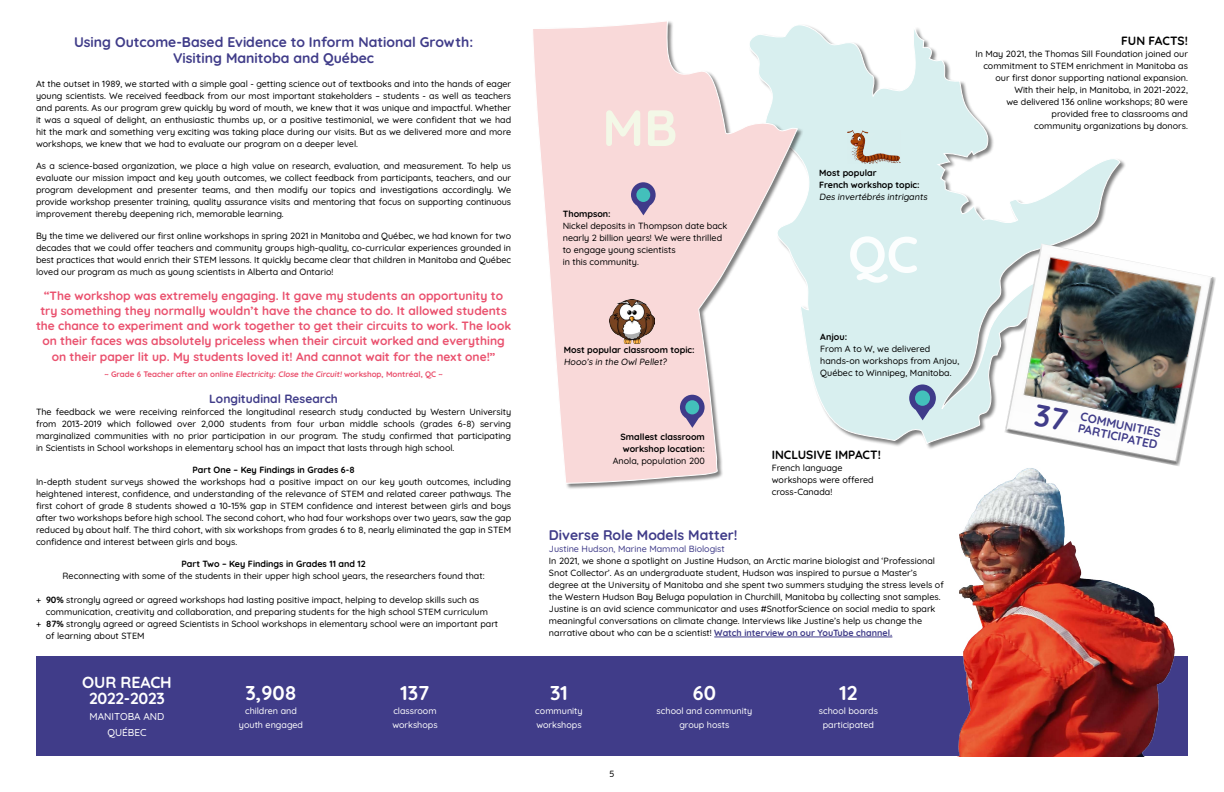
<style>
.page{position:relative;width:1224px;height:792px;background:#fff}
.page>*{position:absolute;margin:0;border:0;box-sizing:border-box;transform-origin:0 0}
.t1{font:700 51px "Quicksand";color:#fcfefe}
.t2{font:700 51px "Quicksand";color:#f3f8e7}
.t3{font:700 20px "Quicksand";color:#fff}
.t4{font:700 16px "Quicksand";letter-spacing:-.01em;color:#fff}
.t5{font:700 14px "Quicksand";color:#403c89}
.t6{font:700 12px/15.2px "Quicksand";color:#ea516e;text-align:center}
.t7{font:700 12px "Quicksand";color:#403c89}
.t8{font:700 12px "Quicksand";color:#000}
.t9{font:500 10px "Quicksand";color:#fff}
.t10{font:500 9px/12px "Quicksand";color:#000;text-align:justify}
.t11{font:700 9px/12px "Quicksand";color:#000}
.t12{font:500 9px "Quicksand";color:#fff}
.t13{font:700 9px "Quicksand";color:#403c89}
.t14{font:500 9px "Quicksand";color:#403c89}
.t15{font:700 8px "Quicksand";color:#ea516e}
.s1{font-weight:700}
.s2{font-weight:500}
.s3{font-weight:500;color:#000}
</style>
<div class="page">
<div style="left:36px;top:657px;width:1152px;height:99px;background:#403c89"></div>
<svg style="left:804px;top:25px;width:317px;height:420px"></svg>
<img style="left:848px;top:130px;width:52px;height:33px">
<svg style="left:909px;top:384px;width:27px;height:36px"></svg>
<div style="left:915px;top:390px;width:15px;height:16px;background:#43c0bb;border-radius:50%"></div>
<img style="left:1004px;top:243px;width:212px;height:223px">
<div style="left:532px;top:20px;width:272px;height:470px;background:#000;opacity:.5"></div>
<svg style="left:532px;top:20px;width:267px;height:464px"></svg>
<img style="left:927px;top:465px;width:247px;height:291px">
<hr style="left:714px;top:637px;width:178px;height:1px;background:#403c89">
<svg style="left:680px;top:395px;width:25px;height:33px"></svg>
<div style="left:685px;top:400px;width:14px;height:14px;background:#43c0bb;border-radius:50%"></div>
<img style="left:609px;top:300px;width:45px;height:44px">
<svg style="left:631px;top:182px;width:25px;height:33px"></svg>
<div style="left:636px;top:188px;width:14px;height:14px;background:#43c0bb;border-radius:50%"></div>
<svg style="left:1034px;top:404px;width:34px;height:27px"></svg>
<p class="t5" style="left:74px;top:31px;width:401px">Using Outcome-Based Evidence to Inform National Growth:</p>
<p class="t5" style="left:173px;top:47px;width:203px">Visiting Manitoba and Québec</p>
<p class="t10" style="left:36px;top:77px;width:477px">At the outset in 1989, we started with a simple goal - getting science out of textbooks and into the hands of eager young scientists. We received feedback from our most important stakeholders – students - as well as teachers and parents. As our program grew quickly by word of mouth, we knew that it was unique and impactful. Whether it was a squeal of delight, an enthusiastic thumbs up, or a positive testimonial, we were confident that we had hit the mark and something very exciting was taking place during our visits. But as we delivered more and more workshops, we knew that we had to evaluate our program on a deeper level.</p>
<p class="t10" style="left:36px;top:159px;width:477px">As a science-based organization, we place a high value on research, evaluation, and measurement. To help us evaluate our mission impact and key youth outcomes, we collect feedback from participants, teachers, and our program development and presenter teams, and then modify our topics and investigations accordingly. We provide workshop presenter training, quality assurance visits and mentoring that focus on supporting continuous</p>
<p class="t10" style="left:36px;top:207px;width:249px">improvement thereby deepening rich, memorable learning.</p>
<p class="t10" style="left:36px;top:229px;width:477px">By the time we delivered our first online workshops in spring 2021 in Manitoba and Québec, we had known for two decades that we could offer teachers and community groups high-quality, co-curricular experiences grounded in best practices that would enrich their STEM lessons. It quickly became clear that children in Manitoba and Québec loved our program as much as young scientists in Alberta and Ontario!</p>
<p class="t6" style="left:36px;top:287px;width:477px">“The workshop was extremely engaging. It gave my students an opportunity to try something they normally wouldn’t have the chance to do. It allowed students the chance to experiment and work together to get their circuits to work. The look on their faces was absolutely priceless when their circuit worked and everything on their paper lit up. My students loved it! And cannot wait for the next one!”</p>
<p class="t15" style="left:104px;top:368px;width:340px">~ Grade 6 Teacher after an online Electricity: Close the Circuit! workshop, Montréal, QC ~</p>
<p class="t7" style="left:209px;top:389px;width:130px">Longitudinal Research</p>
<p class="t10" style="left:36px;top:405px;width:477px">The feedback we were receiving reinforced the longitudinal research study conducted by Western University</p>
<p class="t10" style="left:36px;top:417px;width:477px">from 2013-2019 which followed over 2,000 students from four urban middle schools (grades 6-8) serving marginalized communities with no prior participation in our program. The study confirmed that participating in Scientists in School workshops in elementary school has an impact that lasts through high school.</p>
<p class="t11" style="left:193px;top:463px;width:164px">Part One – Key Findings in Grades 6-8</p>
<p class="t10" style="left:36px;top:475px;width:477px">In-depth student surveys showed the workshops had a positive impact on our key youth outcomes, including heightened interest, confidence, and understanding of the relevance of STEM and related career pathways. The first cohort of grade 8 students showed a 10-15% gap in STEM confidence and interest between girls and boys after two workshops before high school. The second cohort, who had four workshops over two years, saw the gap reduced by about half. The third cohort, with six workshops from grades 6 to 8, nearly eliminated the gap in STEM confidence and interest between girls and boys.</p>
<p class="t11" style="left:182px;top:557px;width:186px">Part Two – Key Findings in Grades 11 and 12</p>
<p class="t10" style="left:63px;top:569px;width:424px">Reconnecting with some of the students in their upper high school years, the researchers found that:</p>
<p class="t10" style="left:36px;top:593px;width:445px">+ <span class="s1">90%</span> strongly agreed or agreed workshops had lasting positive impact, helping to develop skills such as</p>
<p class="t10" style="left:46px;top:605px;width:444px">communication, creativity and collaboration, and preparing students for the high school STEM curriculum</p>
<p class="t10" style="left:36px;top:617px;width:464px">+ <span class="s1">87%</span> strongly agreed or agreed Scientists in School workshops in elementary school were an important part</p>
<p class="t10" style="left:46px;top:629px;width:100px">of learning about STEM</p>
<p class="t4" style="left:82px;top:670px;width:91px">OUR REACH</p>
<p class="t4" style="left:89px;top:686px;width:77px">2022-2023</p>
<p class="t9" style="left:90px;top:709px;width:76px">MANITOBA AND</p>
<p class="t9" style="left:107px;top:725px;width:41px">QUÉBEC</p>
<p class="t3" style="left:246px;top:678px;width:52px">3,908</p>
<p class="t12" style="left:245px;top:704px;width:53px">children and</p>
<p class="t12" style="left:239px;top:718px;width:66px">youth engaged</p>
<p class="t3" style="left:400px;top:678px;width:31px">137</p>
<p class="t12" style="left:393px;top:704px;width:45px">classroom</p>
<p class="t12" style="left:392px;top:718px;width:47px">workshops</p>
<p class="t2" style="left:602px;top:88px;width:77px">MB</p>
<p class="t11" style="left:563px;top:207px;width:50px">Thompson:</p>
<p class="t10" style="left:563px;top:219px;width:166px;text-align:left">Nickel deposits in Thompson date back nearly 2 billion years! We were thrilled to engage young scientists<br>in this community.</p>
<p class="t11" style="left:819px;top:166px;width:59px">Most popular</p>
<p class="t10" style="left:819px;top:178px;width:111px"><span class="s1">French workshop topic:<br></span>Des invertébrés intrigants</p>
<p class="t1" style="left:848px;top:215px;width:72px">QC</p>
<p class="t8" style="left:1121px;top:31px;width:68px">FUN FACTS!</p>
<p class="t10" style="left:975px;top:47px;width:214px;text-align:right">In May 2021, the Thomas Sill Foundation joined our commitment to STEM enrichment in Manitoba as our first donor supporting national expansion.</p>
<p class="t10" style="left:1014px;top:83px;width:175px">With their help, in Manitoba, in 2021-2022,</p>
<p class="t10" style="left:1006px;top:95px;width:183px">we delivered 136 online workshops; 80 were</p>
<p class="t10" style="left:1052px;top:107px;width:138px">provided free to classrooms and</p>
<p class="t10" style="left:1034px;top:119px;width:155px">community organizations by donors.</p>
<p class="t11" style="left:564px;top:343px;width:132px">Most popular classroom topic:<br><span class="s2">Hooo’s in the Owl Pellet?</span></p>
<p class="t11" style="left:621px;top:430px;width:86px">Smallest classroom</p>
<p class="t11" style="left:623px;top:442px;width:83px">workshop location:</p>
<p class="t10" style="left:613px;top:454px;width:94px">Anola, population 200</p>
<p class="t11" style="left:820px;top:330px;width:28px">Anjou:</p>
<p class="t10" style="left:820px;top:342px;width:141px;text-align:left">From A to W, we delivered hands-on workshops from Anjou,<br>Québec to Winnipeg, Manitoba.</p>
<p class="t8" style="left:772px;top:446px;width:111px">INCLUSIVE IMPACT!</p>
<p class="t10" style="left:772px;top:461px;width:72px">French language</p>
<p class="t10" style="left:772px;top:473px;width:103px">workshops were offered</p>
<p class="t10" style="left:772px;top:485px;width:62px">cross-Canada!</p>
<p class="t5" style="left:549px;top:524px;width:190px">Diverse Role Models Matter!</p>
<p class="t14" style="left:549px;top:542px;width:177px">Justine Hudson, Marine Mammal Biologist</p>
<p class="t10" style="left:549px;top:554px;width:388px">In 2021, we shone a spotlight on Justine Hudson, an Arctic marine biologist and ‘Professional</p>
<p class="t10" style="left:549px;top:566px;width:370px">Snot Collector’. As an undergraduate student, Hudson was inspired to pursue a Master’s</p>
<p class="t10" style="left:549px;top:578px;width:396px">degree at the University of Manitoba and she spent two summers studying the stress levels of</p>
<p class="t10" style="left:549px;top:590px;width:393px">the Western Hudson Bay Beluga population in Churchill, Manitoba by collecting snot samples.</p>
<p class="t10" style="left:549px;top:602px;width:388px">Justine is an avid science communicator and uses #SnotforScience on social media to spark meaningful conversations on climate change. Interviews like Justine’s help us change the</p>
<p class="t13" style="left:549px;top:626px;width:345px"><span class="s3">narrative about who can be a scientist!</span> Watch interview on our YouTube channel.</p>
<p class="t3" style="left:550px;top:678px;width:19px">31</p>
<p class="t12" style="left:535px;top:704px;width:49px">community</p>
<p class="t12" style="left:536px;top:718px;width:47px">workshops</p>
<p class="t10" style="left:609px;top:767px;width:7px">5</p>
<p class="t3" style="left:693px;top:677px;width:25px">60</p>
<p class="t12" style="left:657px;top:704px;width:97px">school and community</p>
<p class="t12" style="left:679px;top:718px;width:52px">group hosts</p>
<p class="t3" style="left:839px;top:677px;width:20px">12</p>
<p class="t12" style="left:819px;top:704px;width:61px">school boards</p>
<p class="t12" style="left:823px;top:718px;width:53px">participated</p>
<p class="t7" style="left:1083px;top:407px;width:83px;rotate:12deg">COMMUNITIES</p>
<p class="t7" style="left:1080px;top:419px;width:82px;rotate:12deg">PARTICIPATED</p>
</div>
